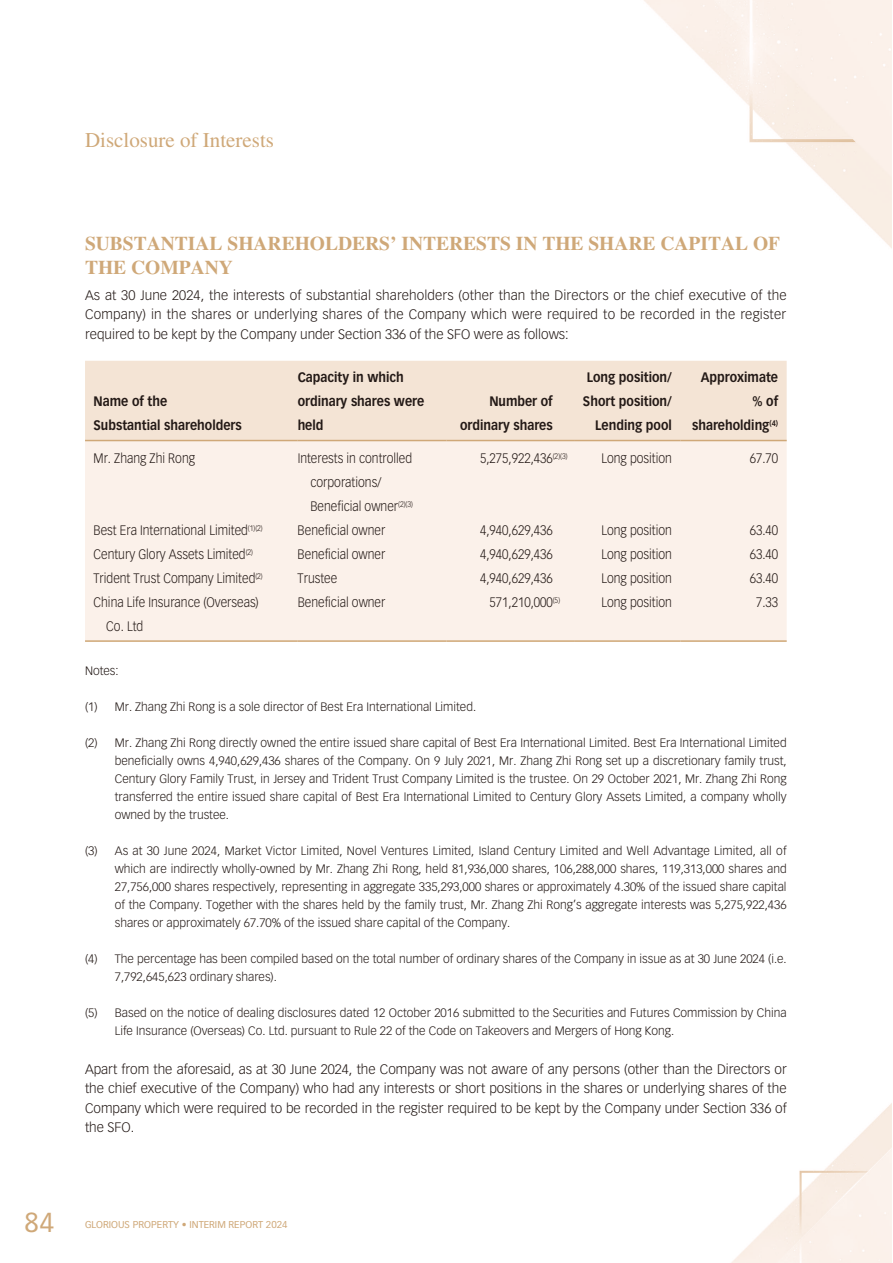
<style>
.page{position:relative;width:893px;height:1263px;background:#fff}
.page>*{position:absolute;margin:0;border:0;box-sizing:border-box;transform-origin:0 0}
.t1{font:27px "Vectora LT Std";color:#cfa878}
.t2{font:21px "Times LT Std";color:#cfa878}
.t3{font:700 19.5px/24px "Times LT Std";color:#cfa878}
.t4{font:300 13.5px/19.5px "Vectora LT Std";color:#231916;text-align:justify}
.t5{font:300 13.5px/24px "Vectora LT Std";color:#231916;scale:.9 1}
.t6{font:700 13.5px/24px "Vectora LT Std";color:#231916;text-align:right;scale:.9 1}
.t7{font:300 12px/18px "Vectora LT Std";color:#231916;text-align:justify}
.t8{font:9.75px "Vectora LT Std";color:#cfa878}
</style>
<div class="page">
<img style="left:86px;top:0;width:806px;height:1263px">
<div style="left:85px;top:361px;width:702px;height:79px;background:#f4e4d5"></div>
<div style="left:85px;top:441px;width:702px;height:199px;background:#fbf1ea"></div>
<hr style="left:85px;top:440px;width:213px;height:1px;background:#cfa878">
<hr style="left:298px;top:440px;width:148px;height:1px;background:#cfa878">
<hr style="left:446px;top:440px;width:128px;height:1px;background:#cfa878">
<hr style="left:574px;top:440px;width:106px;height:1px;background:#cfa878">
<hr style="left:680px;top:440px;width:107px;height:1px;background:#cfa878">
<hr style="left:85px;top:640px;width:213px;height:2px;background:#cfa878">
<hr style="left:298px;top:640px;width:148px;height:2px;background:#cfa878">
<hr style="left:446px;top:640px;width:128px;height:2px;background:#cfa878">
<hr style="left:574px;top:640px;width:106px;height:2px;background:#cfa878">
<hr style="left:680px;top:640px;width:107px;height:2px;background:#cfa878">
<h2 class="t2" style="left:85px;top:128px;width:190px">Disclosure of Interests</h2>
<h3 class="t3" style="left:85px;top:231px;width:697px">SUBSTANTIAL SHAREHOLDERS’ INTERESTS IN THE SHARE CAPITAL OF<br>THE COMPANY</h3>
<p class="t4" style="left:85px;top:286px;width:703px">As at 30 June 2024, the interests of substantial shareholders (other than the Directors or the chief executive of the Company) in the shares or underlying shares of the Company which were required to be recorded in the register required to be kept by the Company under Section 336 of the SFO were as follows:</p>
<p class="t6" style="left:94px;top:390px;width:166px;text-align:left">Name of the<br>Substantial shareholders</p>
<p class="t6" style="left:298px;top:366px;width:142px;text-align:left">Capacity in which ordinary shares were held</p>
<p class="t6" style="left:460px;top:390px;width:105px">Number of ordinary shares</p>
<p class="t6" style="left:583px;top:366px;width:100px">Long position/<br>Short position/<br>Lending pool</p>
<p class="t6" style="left:692px;top:366px;width:97px">Approximate % of shareholding<sup>(4)</sup></p>
<p class="t5" style="left:94px;top:446px;width:114px">Mr. Zhang Zhi Rong</p>
<p class="t5" style="left:310px;top:446px;width:115px;text-indent:-13px">Interests in controlled corporations/<br>Beneficial owner<sup>(2)(3)</sup></p>
<p class="t5" style="left:480px;top:446px;width:99px">5,275,922,436<sup>(2)(3)</sup></p>
<p class="t5" style="left:601px;top:446px;width:80px">Long position</p>
<p class="t5" style="left:750px;top:446px;width:33px">67.70</p>
<p class="t5" style="left:94px;top:518px;width:189px">Best Era International Limited<sup>(1)(2)</sup></p>
<p class="t5" style="left:298px;top:518px;width:99px">Beneficial owner</p>
<p class="t5" style="left:480px;top:518px;width:82px">4,940,629,436</p>
<p class="t5" style="left:601px;top:518px;width:80px">Long position</p>
<p class="t5" style="left:750px;top:518px;width:33px">63.40</p>
<p class="t5" style="left:94px;top:542px;width:179px">Century Glory Assets Limited<sup>(2)</sup></p>
<p class="t5" style="left:298px;top:542px;width:99px">Beneficial owner</p>
<p class="t5" style="left:480px;top:542px;width:82px">4,940,629,436</p>
<p class="t5" style="left:601px;top:542px;width:80px">Long position</p>
<p class="t5" style="left:750px;top:542px;width:33px">63.40</p>
<p class="t5" style="left:94px;top:566px;width:190px">Trident Trust Company Limited<sup>(2)</sup></p>
<p class="t5" style="left:298px;top:566px;width:46px">Trustee</p>
<p class="t5" style="left:480px;top:566px;width:82px">4,940,629,436</p>
<p class="t5" style="left:601px;top:566px;width:80px">Long position</p>
<p class="t5" style="left:750px;top:566px;width:33px">63.40</p>
<p class="t5" style="left:106px;top:590px;width:171px;text-indent:-13px">China Life Insurance (Overseas)<br>Co. Ltd</p>
<p class="t5" style="left:298px;top:590px;width:99px">Beneficial owner</p>
<p class="t5" style="left:490px;top:590px;width:80px">571,210,000<sup>(5)</sup></p>
<p class="t5" style="left:601px;top:590px;width:80px">Long position</p>
<p class="t5" style="left:756px;top:590px;width:26px">7.33</p>
<p class="t7" style="left:85px;top:662px;width:35px">Notes:</p>
<p class="t7" style="left:85px;top:698px;width:393px">(1) Mr. Zhang Zhi Rong is a sole director of Best Era International Limited.</p>
<p class="t7" style="left:115px;top:734px;width:673px;text-indent:-30px">(2) Mr. Zhang Zhi Rong directly owned the entire issued share capital of Best Era International Limited. Best Era International Limited beneficially owns 4,940,629,436 shares of the Company. On 9 July 2021, Mr. Zhang Zhi Rong set up a discretionary family trust, Century Glory Family Trust, in Jersey and Trident Trust Company Limited is the trustee. On 29 October 2021, Mr. Zhang Zhi Rong transferred the entire issued share capital of Best Era International Limited to Century Glory Assets Limited, a company wholly owned by the trustee.</p>
<p class="t7" style="left:115px;top:842px;width:673px;text-indent:-30px">(3) As at 30 June 2024, Market Victor Limited, Novel Ventures Limited, Island Century Limited and Well Advantage Limited, all of which are indirectly wholly-owned by Mr. Zhang Zhi Rong, held 81,936,000 shares, 106,288,000 shares, 119,313,000 shares and 27,756,000 shares respectively, representing in aggregate 335,293,000 shares or approximately 4.30% of the issued share capital of the Company. Together with the shares held by the family trust, Mr. Zhang Zhi Rong’s aggregate interests was 5,275,922,436 shares or approximately 67.70% of the issued share capital of the Company.</p>
<p class="t7" style="left:115px;top:950px;width:673px;text-indent:-30px">(4) The percentage has been compiled based on the total number of ordinary shares of the Company in issue as at 30 June 2024 (i.e.<br>7,792,645,623 ordinary shares).</p>
<p class="t7" style="left:115px;top:1004px;width:673px;text-indent:-30px">(5) Based on the notice of dealing disclosures dated 12 October 2016 submitted to the Securities and Futures Commission by China<br>Life Insurance (Overseas) Co. Ltd. pursuant to Rule 22 of the Code on Takeovers and Mergers of Hong Kong.</p>
<p class="t4" style="left:85px;top:1059px;width:703px">Apart from the aforesaid, as at 30 June 2024, the Company was not aware of any persons (other than the Directors or the chief executive of the Company) who had any interests or short positions in the shares or underlying shares of the Company which were required to be recorded in the register required to be kept by the Company under Section 336 of the SFO.</p>
<h1 class="t1" style="left:24px;top:1207px;width:32px">84</h1>
<p class="t8" style="left:85px;top:1218px;width:204px">GLORIOUS PROPERTY • INTERIM REPORT 2024</p>
</div>
